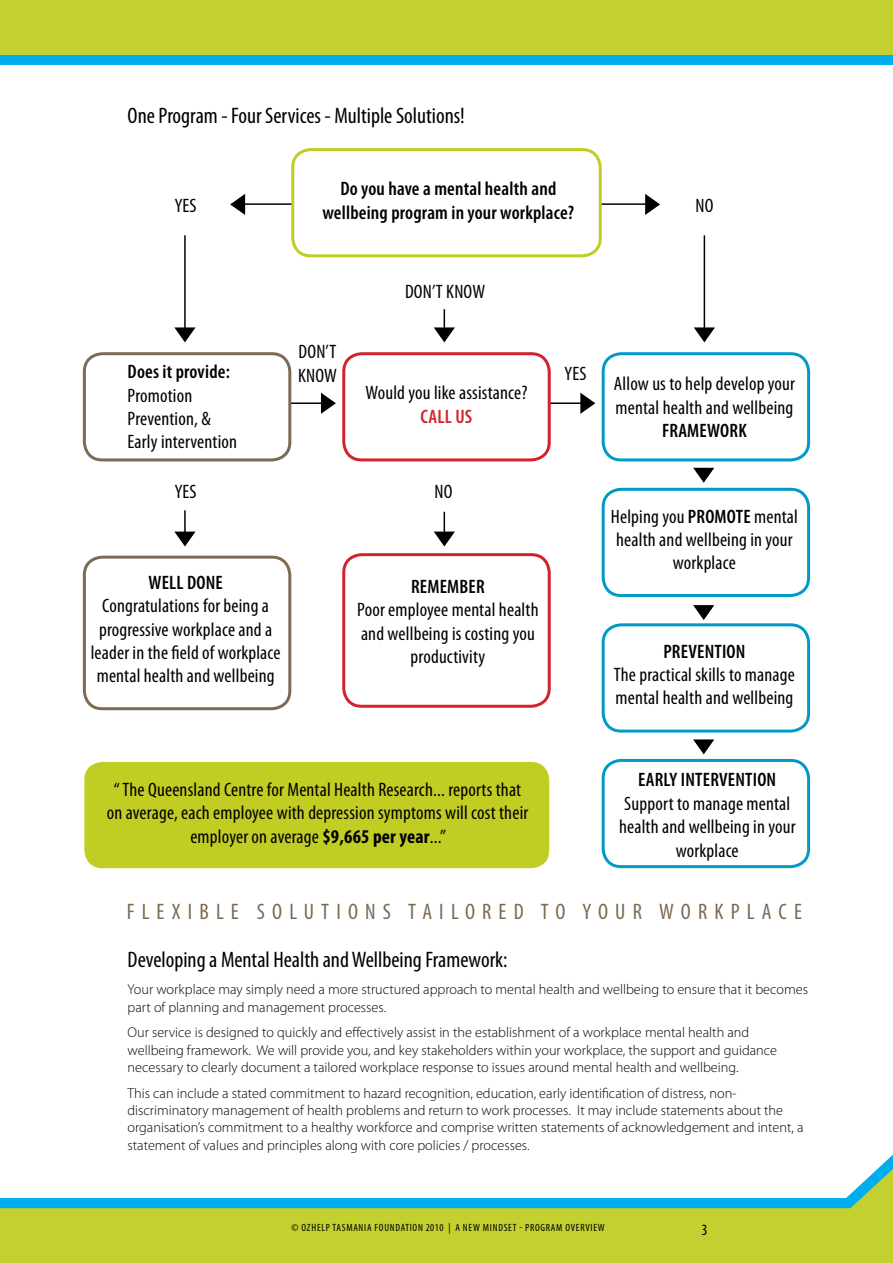
<style>
.page{position:relative;width:893px;height:1263px;background:#fff}
.page>*{position:absolute;margin:0;border:0;box-sizing:border-box;transform-origin:0 0}
.t1{font:condensed 22.5px "Myriad Pro";color:#000}
.t2{font:condensed 22.5px "Myriad Pro";letter-spacing:.32em;color:#7d6a55}
.t3{font:condensed 19.5px/23.4px "Myriad Pro";letter-spacing:.01em;color:#000;text-align:center}
.t4{font:600 condensed 19.5px/23.4px "Myriad Pro";letter-spacing:.01em;color:#000;text-align:center}
.t5{font:600 condensed 19.5px "Myriad Pro";letter-spacing:.01em;color:#d2232a}
.t6{font:condensed 15.75px "Myriad Pro";color:#000}
.t7{font:300 14.25px/17.2px "Myriad Pro";color:#000}
.t8{font:condensed 10.5px "Myriad Pro";letter-spacing:.07em;color:#000}
.s1{font-weight:700}
.s2{font-weight:600}
</style>
<div class="page">
<svg style="left:0;top:1169px;width:893px;height:94px;fill:#c3d02f"></svg>
<div style="left:0;top:53px;width:893px;height:12px;background:#00aeef"></div>
<div style="left:0;top:0;width:893px;height:55px;background:#c3d02f"></div>
<hr style="left:265px;top:402px;width:64px;height:2px;background:#000">
<hr style="left:495px;top:402px;width:90px;height:2px;background:#000">
<hr style="left:237px;top:203px;width:414px;height:2px;background:#000">
<div style="left:293px;top:150px;width:307px;height:106px;background:#fff;border-radius:18px"></div>
<div style="left:291px;top:148px;width:311px;height:109px;border:3px solid #c2cd23;border-radius:18px"></div>
<div style="left:344px;top:354px;width:205px;height:106px;background:#fff;border-radius:18px"></div>
<div style="left:342px;top:352px;width:209px;height:109px;border:3px solid #d2232a;border-radius:18px"></div>
<div style="left:342px;top:553px;width:209px;height:155px;border:3px solid #d2232a;border-radius:18px"></div>
<div style="left:84px;top:354px;width:206px;height:106px;background:#fff;border-radius:18px"></div>
<div style="left:83px;top:352px;width:208px;height:109px;border:3px solid #7d6a55;border-radius:18px"></div>
<div style="left:83px;top:556px;width:208px;height:154px;border:3px solid #7d6a55;border-radius:18px"></div>
<div style="left:84px;top:762px;width:465px;height:106px;background:#c2cd23;border-radius:18px"></div>
<div style="left:602px;top:352px;width:208px;height:109px;border:3px solid #009ac8;border-radius:18px"></div>
<div style="left:602px;top:488px;width:208px;height:109px;border:3px solid #009ac8;border-radius:18px"></div>
<div style="left:602px;top:623px;width:208px;height:109px;border:3px solid #009ac8;border-radius:18px"></div>
<div style="left:602px;top:759px;width:208px;height:109px;border:3px solid #009ac8;border-radius:18px"></div>
<svg style="left:230px;top:194px;width:15px;height:21px"></svg>
<svg style="left:645px;top:194px;width:15px;height:21px"></svg>
<svg style="left:174px;top:327px;width:22px;height:15px"></svg>
<svg style="left:174px;top:532px;width:21px;height:14px"></svg>
<svg style="left:693px;top:468px;width:21px;height:15px"></svg>
<svg style="left:693px;top:605px;width:21px;height:15px"></svg>
<svg style="left:693px;top:739px;width:21px;height:15px"></svg>
<svg style="left:321px;top:393px;width:15px;height:21px"></svg>
<svg style="left:580px;top:393px;width:15px;height:21px"></svg>
<hr style="left:184px;top:235px;width:2px;height:97px;background:#000">
<hr style="left:184px;top:510px;width:2px;height:26px;background:#000">
<svg style="left:434px;top:309px;width:21px;height:33px"></svg>
<svg style="left:434px;top:512px;width:21px;height:34px"></svg>
<svg style="left:694px;top:327px;width:21px;height:15px"></svg>
<hr style="left:704px;top:235px;width:1px;height:97px;background:#000">
<h1 class="t1" style="left:128px;top:102px;width:339px">One Program - Four Services - Multiple Solutions!</h1>
<h2 class="t3" style="left:175px;top:194px;width:16px">YES</h2>
<h2 class="t4" style="left:128px;top:360px;width:104px">Does it provide:</h2>
<h2 class="t3" style="left:128px;top:383px;width:111px;text-align:left">Promotion<br>Prevention, &amp;<br>Early intervention</h2>
<h2 class="t3" style="left:175px;top:480px;width:16px">YES</h2>
<h2 class="t4" style="left:322px;top:178px;width:253px">Do you have a mental health and wellbeing program in your workplace?</h2>
<h2 class="t3" style="left:298px;top:340px;width:39px;text-align:left">DON’T<br>KNOW</h2>
<h2 class="t3" style="left:405px;top:280px;width:70px">DON’T KNOW</h2>
<h2 class="t3" style="left:365px;top:381px;width:163px">Would you like assistance?</h2>
<h2 class="t5" style="left:421px;top:405px;width:53px">CALL US</h2>
<h2 class="t3" style="left:434px;top:480px;width:18px">NO</h2>
<h2 class="t3" style="left:564px;top:362px;width:16px">YES</h2>
<h2 class="t4" style="left:148px;top:571px;width:76px">WELL DONE</h2>
<h2 class="t3" style="left:91px;top:594px;width:191px">Congratulations for being a progressive workplace and a leader in the field of workplace mental health and wellbeing</h2>
<h2 class="t4" style="left:411px;top:575px;width:75px">REMEMBER</h2>
<h2 class="t3" style="left:357px;top:598px;width:183px">Poor employee mental health and wellbeing is costing you productivity</h2>
<h2 class="t3" style="left:107px;top:777px;width:423px">“ The Queensland Centre for Mental Health Research... reports that on average, each employee with depression symptoms will cost their employer on average <span class="s1">$9,665 per year</span>...”</h2>
<h2 class="t3" style="left:695px;top:194px;width:18px">NO</h2>
<h2 class="t3" style="left:614px;top:372px;width:183px;text-align:left">Allow us to help develop your mental health and wellbeing</h2>
<h2 class="t4" style="left:662px;top:419px;width:86px">FRAMEWORK</h2>
<h2 class="t3" style="left:611px;top:504px;width:188px">Helping you <span class="s2">PROMOTE</span> mental health and wellbeing in your workplace</h2>
<h2 class="t4" style="left:663px;top:640px;width:84px">PREVENTION</h2>
<h2 class="t3" style="left:614px;top:663px;width:183px;text-align:left">The practical skills to manage mental health and wellbeing</h2>
<h2 class="t4" style="left:638px;top:769px;width:139px">EARLY INTERVENTION</h2>
<h2 class="t3" style="left:619px;top:791px;width:178px">Support to manage mental health and wellbeing in your workplace</h2>
<h1 class="t2" style="left:127px;top:898px;width:13px">FLE</h1>
<h1 class="t2" style="left:172px;top:898px;width:56px">XI BLE</h1>
<h1 class="t2" style="left:257px;top:898px;width:16px">SOLUTIO</h1>
<h1 class="t2" style="left:365px;top:898px;width:89px">NS TAILORED</h1>
<h1 class="t2" style="left:541px;top:898px;width:13px">TO</h1>
<h1 class="t2" style="left:583px;top:898px;width:31px">Y OUR</h1>
<h1 class="t2" style="left:659px;top:898px;width:17px">WOR</h1>
<h1 class="t2" style="left:714px;top:898px;width:87px">KPLACE</h1>
<h1 class="t1" style="left:128px;top:945px;width:381px">Developing a Mental Health and Wellbeing Framework:</h1>
<p class="t7" style="left:128px;top:981px;width:682px">Your workplace may simply need a more structured approach to mental health and wellbeing to ensure that it becomes part of planning and management processes.</p>
<p class="t7" style="left:128px;top:1024px;width:651px">Our service is designed to quickly and effectively assist in the establishment of a workplace mental health and wellbeing framework. We will provide you, and key stakeholders within your workplace, the support and guidance necessary to clearly document a tailored workplace response to issues around mental health and wellbeing.</p>
<p class="t7" style="left:128px;top:1084px;width:678px">This can include a stated commitment to hazard recognition, education, early identification of distress, non&shy;discriminatory management of health problems and return to work processes. It may include statements about the organisation’s commitment to a healthy workforce and comprise written statements of acknowledgement and intent, a statement of values and principles along with core policies / processes.</p>
<p class="t8" style="left:292px;top:1221px;width:245px">© ozhelp TASMANIA foundation 2010 | a new mindset - PROGR</p>
<p class="t8" style="left:551px;top:1221px;width:21px">AM OVERVIEW</p>
<p class="t6" style="left:702px;top:1220px;width:8px">3</p>
</div>
